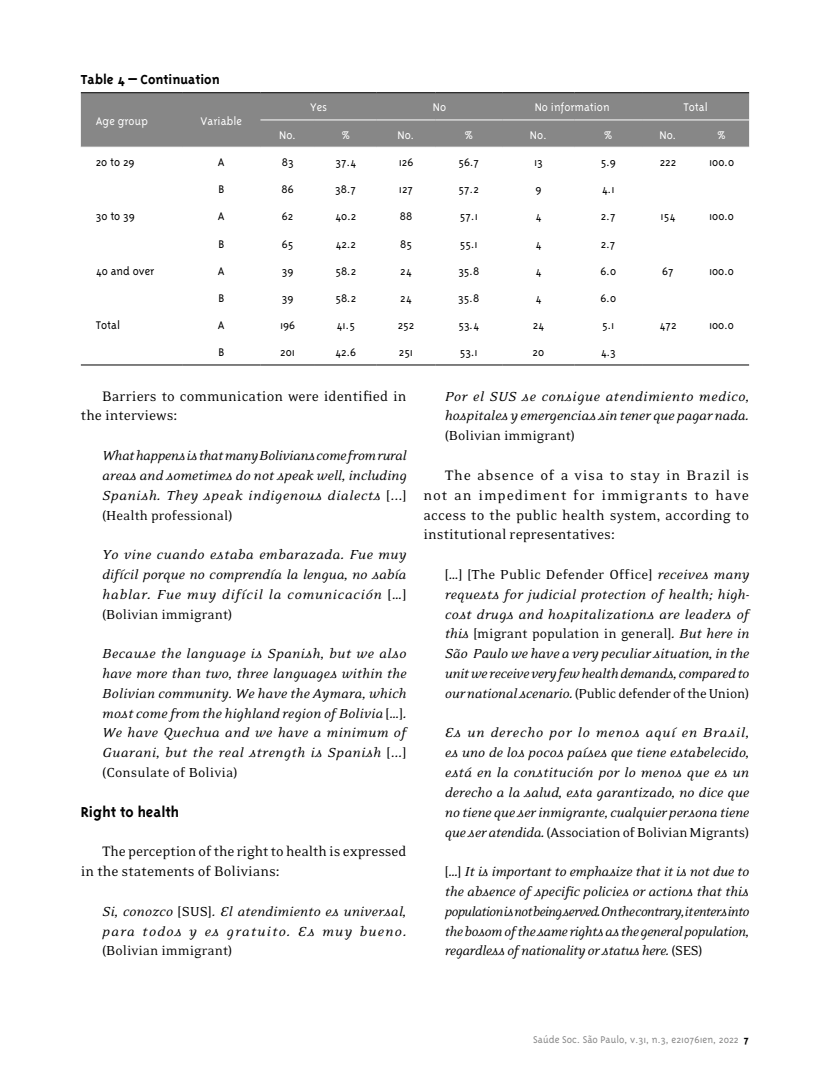
<style>
.page{position:relative;width:830px;height:1085px;background:#fff}
.page>*{position:absolute;margin:0;border:0;box-sizing:border-box;transform-origin:0 0}
.t1{font:700 16.5px "Triplex";color:#000}
.t2{font:15.75px/19.8px "Eidetic Neo";color:#000}
.t3{font:italic 15px/19.8px "Eidetic Neo";color:#000;text-align:justify}
.t4{font:15px "Eidetic Neo";color:#000}
.t5{font:700 15px "Triplex";color:#000}
.t6{font:300 12.75px "Triplex";color:#000}
.t7{font:300 12.75px "Triplex";color:#fff}
.t8{font:300 11.25px "Triplex";color:#878787}
.s1{font-style:normal}
.s2{font-weight:700;color:#000}
</style>
<div class="page">
<div style="left:81px;top:93px;width:667px;height:54px;background:#878787"></div>
<hr style="left:81px;top:92px;width:101px;height:1px;background:#000">
<hr style="left:182px;top:92px;width:78px;height:1px;background:#000">
<hr style="left:260px;top:92px;width:55px;height:1px;background:#000">
<hr style="left:315px;top:92px;width:61px;height:1px;background:#000">
<hr style="left:376px;top:92px;width:59px;height:1px;background:#000">
<hr style="left:435px;top:92px;width:67px;height:1px;background:#000">
<hr style="left:502px;top:92px;width:72px;height:1px;background:#000">
<hr style="left:574px;top:92px;width:67px;height:1px;background:#000">
<hr style="left:641px;top:92px;width:52px;height:1px;background:#000">
<hr style="left:693px;top:92px;width:55px;height:1px;background:#000">
<hr style="left:260px;top:120px;width:55px;height:1px;background:#fff">
<hr style="left:315px;top:120px;width:61px;height:1px;background:#fff">
<hr style="left:376px;top:120px;width:59px;height:1px;background:#fff">
<hr style="left:435px;top:120px;width:67px;height:1px;background:#fff">
<hr style="left:502px;top:120px;width:72px;height:1px;background:#fff">
<hr style="left:574px;top:120px;width:67px;height:1px;background:#fff">
<hr style="left:641px;top:120px;width:52px;height:1px;background:#fff">
<hr style="left:693px;top:120px;width:55px;height:1px;background:#fff">
<hr style="left:81px;top:364px;width:101px;height:1px;background:#000">
<hr style="left:641px;top:364px;width:52px;height:1px;background:#000">
<hr style="left:693px;top:364px;width:55px;height:1px;background:#000">
<hr style="left:182px;top:364px;width:78px;height:1px;background:#000">
<hr style="left:260px;top:364px;width:55px;height:1px;background:#000">
<hr style="left:315px;top:364px;width:61px;height:1px;background:#000">
<hr style="left:376px;top:364px;width:59px;height:1px;background:#000">
<hr style="left:435px;top:364px;width:67px;height:1px;background:#000">
<hr style="left:502px;top:364px;width:72px;height:1px;background:#000">
<hr style="left:574px;top:364px;width:67px;height:1px;background:#000">
<p class="t5" style="left:81px;top:70px;width:140px">Table 4 – Continuation</p>
<p class="t7" style="left:96px;top:114px;width:54px">Age group</p>
<p class="t7" style="left:200px;top:114px;width:43px">Variable</p>
<p class="t7" style="left:310px;top:100px;width:18px">Yes</p>
<p class="t7" style="left:432px;top:100px;width:15px">No</p>
<p class="t7" style="left:534px;top:100px;width:76px">No information</p>
<p class="t7" style="left:683px;top:100px;width:26px">Total</p>
<p class="t7" style="left:279px;top:128px;width:18px">No.</p>
<p class="t7" style="left:341px;top:128px;width:10px">%</p>
<p class="t7" style="left:397px;top:128px;width:18px">No.</p>
<p class="t7" style="left:464px;top:128px;width:10px">%</p>
<p class="t7" style="left:529px;top:128px;width:18px">No.</p>
<p class="t7" style="left:604px;top:128px;width:10px">%</p>
<p class="t7" style="left:659px;top:128px;width:18px">No.</p>
<p class="t7" style="left:717px;top:128px;width:10px">%</p>
<p class="t6" style="left:96px;top:155px;width:40px">20 to 29</p>
<p class="t6" style="left:218px;top:155px;width:8px">A</p>
<p class="t6" style="left:282px;top:155px;width:13px">83</p>
<p class="t6" style="left:335px;top:155px;width:22px">37.4</p>
<p class="t6" style="left:398px;top:155px;width:16px">126</p>
<p class="t6" style="left:458px;top:155px;width:22px">56.7</p>
<p class="t6" style="left:534px;top:155px;width:10px">13</p>
<p class="t6" style="left:600px;top:155px;width:17px">5.9</p>
<p class="t6" style="left:659px;top:155px;width:18px">222</p>
<p class="t6" style="left:708px;top:155px;width:26px">100.0</p>
<p class="t6" style="left:218px;top:182px;width:7px">B</p>
<p class="t6" style="left:281px;top:182px;width:14px">86</p>
<p class="t6" style="left:335px;top:182px;width:23px">38.7</p>
<p class="t6" style="left:398px;top:182px;width:16px">127</p>
<p class="t6" style="left:458px;top:182px;width:22px">57.2</p>
<p class="t6" style="left:535px;top:182px;width:7px">9</p>
<p class="t6" style="left:601px;top:182px;width:14px">4.1</p>
<p class="t6" style="left:96px;top:209px;width:41px">30 to 39</p>
<p class="t6" style="left:218px;top:209px;width:8px">A</p>
<p class="t6" style="left:282px;top:209px;width:13px">62</p>
<p class="t6" style="left:335px;top:209px;width:23px">40.2</p>
<p class="t6" style="left:399px;top:209px;width:14px">88</p>
<p class="t6" style="left:459px;top:209px;width:20px">57.1</p>
<p class="t6" style="left:535px;top:209px;width:7px">4</p>
<p class="t6" style="left:600px;top:209px;width:16px">2.7</p>
<p class="t6" style="left:660px;top:209px;width:16px">154</p>
<p class="t6" style="left:708px;top:209px;width:26px">100.0</p>
<p class="t6" style="left:218px;top:236px;width:7px">B</p>
<p class="t6" style="left:282px;top:236px;width:13px">65</p>
<p class="t6" style="left:335px;top:236px;width:22px">42.2</p>
<p class="t6" style="left:400px;top:236px;width:13px">85</p>
<p class="t6" style="left:459px;top:236px;width:19px">55.1</p>
<p class="t6" style="left:535px;top:236px;width:7px">4</p>
<p class="t6" style="left:600px;top:236px;width:16px">2.7</p>
<p class="t6" style="left:96px;top:264px;width:60px">40 and over</p>
<p class="t6" style="left:218px;top:264px;width:8px">A</p>
<p class="t6" style="left:282px;top:264px;width:13px">39</p>
<p class="t6" style="left:335px;top:264px;width:22px">58.2</p>
<p class="t6" style="left:400px;top:264px;width:13px">24</p>
<p class="t6" style="left:458px;top:264px;width:22px">35.8</p>
<p class="t6" style="left:535px;top:264px;width:7px">4</p>
<p class="t6" style="left:600px;top:264px;width:17px">6.0</p>
<p class="t6" style="left:661px;top:264px;width:13px">67</p>
<p class="t6" style="left:708px;top:264px;width:26px">100.0</p>
<p class="t6" style="left:218px;top:291px;width:7px">B</p>
<p class="t6" style="left:282px;top:291px;width:13px">39</p>
<p class="t6" style="left:335px;top:291px;width:22px">58.2</p>
<p class="t6" style="left:400px;top:291px;width:13px">24</p>
<p class="t6" style="left:458px;top:291px;width:22px">35.8</p>
<p class="t6" style="left:535px;top:291px;width:7px">4</p>
<p class="t6" style="left:600px;top:291px;width:17px">6.0</p>
<p class="t6" style="left:96px;top:318px;width:26px">Total</p>
<p class="t6" style="left:218px;top:318px;width:8px">A</p>
<p class="t6" style="left:280px;top:318px;width:17px">196</p>
<p class="t6" style="left:336px;top:318px;width:20px">41.5</p>
<p class="t6" style="left:397px;top:318px;width:18px">252</p>
<p class="t6" style="left:458px;top:318px;width:22px">53.4</p>
<p class="t6" style="left:532px;top:318px;width:13px">24</p>
<p class="t6" style="left:601px;top:318px;width:14px">5.1</p>
<p class="t6" style="left:659px;top:318px;width:19px">472</p>
<p class="t6" style="left:708px;top:318px;width:26px">100.0</p>
<p class="t6" style="left:218px;top:345px;width:7px">B</p>
<p class="t6" style="left:280px;top:345px;width:16px">201</p>
<p class="t6" style="left:335px;top:345px;width:23px">42.6</p>
<p class="t6" style="left:398px;top:345px;width:16px">251</p>
<p class="t6" style="left:459px;top:345px;width:19px">53.1</p>
<p class="t6" style="left:532px;top:345px;width:13px">20</p>
<p class="t6" style="left:600px;top:345px;width:17px">4.3</p>
<p class="t2" style="left:81px;top:386px;width:327px;text-indent:21px">Barriers to communication were identified in the interviews:</p>
<p class="t3" style="left:102px;top:446px;width:306px">What happens is that many Bolivians come from rural areas and sometimes do not speak well, including Spanish. They speak indigenous dialects <span class="s1">[...] (Health professional)</span></p>
<p class="t3" style="left:102px;top:545px;width:306px">Yo vine cuando estaba embarazada. Fue muy difícil porque no comprendía la lengua, no sabía hablar. Fue muy difícil la comunicación <span class="s1">[…] (Bolivian immigrant)</span></p>
<p class="t3" style="left:102px;top:644px;width:306px">Because the language is Spanish, but we also have more than two, three languages within the Bolivian community. We have the Aymara, which most come from the highland region of Bolivia <span class="s1">[…]</span>.<br>We have Quechua and we have a minimum of Guarani, but the real strength is Spanish <span class="s1">[...] (Consulate of Bolivia)</span></p>
<p class="t1" style="left:81px;top:802px;width:100px">Right to health</p>
<p class="t2" style="left:81px;top:842px;width:327px;text-indent:21px">The perception ofthe rightto health is expressed in the statements of Bolivians:</p>
<p class="t3" style="left:102px;top:901px;width:305px">Si, conozco <span class="s1">[SUS]</span>. El atendimiento es universal, para todos y es gratuito. Es muy bueno.</p>
<p class="t4" style="left:102px;top:943px;width:132px">(Bolivian immigrant)</p>
<p class="t3" style="left:444px;top:386px;width:305px">Por el SUS se consigue atendimiento medico, hospitales y emergencias sin tener que pagar nada.</p>
<p class="t4" style="left:444px;top:428px;width:132px">(Bolivian immigrant)</p>
<p class="t2" style="left:423px;top:465px;width:327px;text-align:justify;text-indent:21px">The absence of a visa to stay in Brazil is not an impediment for immigrants to have access to the public health system, according to institutional representatives:</p>
<p class="t3" style="left:444px;top:564px;width:306px"><span class="s1">[…] [The Public Defender Office]</span> receives many requests for judicial protection of health; high&shy;cost drugs and hospitalizations are leaders of this <span class="s1">[migrant population in general]</span>. But here in São Paulo we have a very peculiar situation, in the unit we receive very few health demands, compared to our national scenario. <span class="s1">(Public defender oftheUnion)</span></p>
<p class="t3" style="left:444px;top:723px;width:306px">Es un derecho por lo menos aquí en Brasil, es uno de los pocos países que tiene estabelecido, está en la constitución por lo menos que es un derecho a la salud, esta garantizado, no dice que no tiene que ser inmigrante, cualquier persona tiene que ser atendida. <span class="s1">(Association ofBolivian Migrants)</span></p>
<p class="t3" style="left:444px;top:861px;width:306px"><span class="s1">[…]</span> It is important to emphasize that it is not due to the absence of specific policies or actions that this population is not being served. On the contrary, it enters into the bosom of the same rights as the general population, regardless of nationality or status here. <span class="s1">(SES)</span></p>
<p class="t8" style="left:533px;top:1033px;width:217px">Saúde Soc. São Paulo, v.31, n.3, e210761en, 2022 <span class="s2">7</span></p>
</div>
